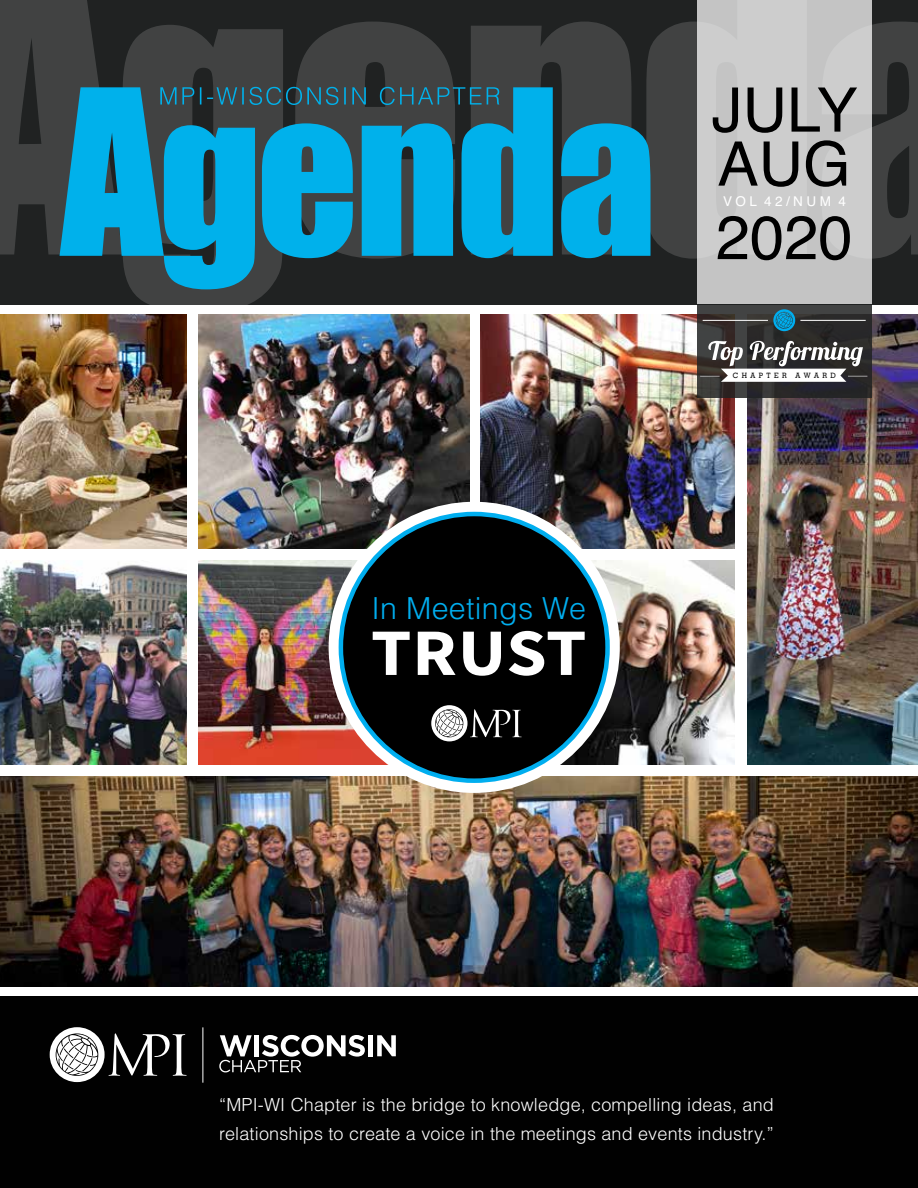
<style>
.page{position:relative;width:918px;height:1188px;background:#fff}
.page>*{position:absolute;margin:0;border:0;box-sizing:border-box;transform-origin:0 0}
.t1{font:700 66.3px "Source Sans Pro";letter-spacing:.005em;color:#fff;scale:1.1 1}
.t2{font:61.5px/54px "Helvetica";color:#000}
.t3{font:300 30.3px "Helvetica";letter-spacing:.01em;color:#00aeef}
.t4{font:300 18px/28.5px "Helvetica";letter-spacing:.01em;color:#fff}
.t5{font:13.5px "Helvetica";letter-spacing:.255em;color:#fff}
.t6{font:7.5px "Geo Normal";letter-spacing:.46em;color:#000}
</style>
<div class="page">
<img style="left:198px;top:561px;width:189px;height:203px">
<img style="left:747px;top:315px;width:171px;height:449px">
<img style="left:562px;top:561px;width:173px;height:203px">
<img style="left:480px;top:315px;width:255px;height:233px">
<img style="left:198px;top:315px;width:271px;height:233px">
<div style="left:0;top:997px;width:918px;height:191px;background:#010101"></div>
<hr style="left:203px;top:1027px;width:1px;height:56px;background:#fff">
<div style="left:368px;top:1035px;width:5px;height:21px;background:#fff"></div>
<svg style="left:377px;top:1035px;width:19px;height:21px"></svg>
<svg style="left:219px;top:1035px;width:146px;height:37px"></svg>
<svg style="left:50px;top:1027px;width:137px;height:55px"></svg>
<svg style="left:0;top:0;width:918px;height:305px;background:#323434"></svg>
<svg style="left:60px;top:87px;width:591px;height:202px;background:#147ea0"></svg>
<svg style="left:160px;top:87px;width:339px;height:18px;background:#2d535f"></svg>
<svg style="left:697px;top:304px;width:175px;height:94px;background:#323131"></svg>
<div style="left:697px;top:0;width:175px;height:304px;background:#cdcdcd"></div>
<svg style="left:773px;top:309px;width:22px;height:22px"></svg>
<hr style="left:703px;top:320px;width:65px;height:1px;background:#fff">
<hr style="left:800px;top:320px;width:66px;height:1px;background:#fff">
<svg style="left:700px;top:341px;width:167px;height:41px"></svg>
<img style="left:0;top:777px;width:918px;height:209px">
<img style="left:0;top:315px;width:186px;height:233px">
<svg style="left:329px;top:502px;width:291px;height:291px"></svg>
<div style="left:341px;top:514px;width:267px;height:267px;background:#000;border-radius:50%"></div>
<svg style="left:431px;top:705px;width:91px;height:36px"></svg>
<img style="left:0;top:561px;width:186px;height:203px">
<h2 class="t2" style="left:712px;top:85px;width:147px">JULY<br>AUG</h2>
<h2 class="t2" style="left:716px;top:212px;width:138px">2020</h2>
<p class="t5" style="left:723px;top:190px;width:125px">VOL 42/NUM 4</p>
<h3 class="t3" style="left:372px;top:590px;width:216px">In Meetings We</h3>
<h1 class="t1" style="left:371px;top:610px;width:197px">TRUST</h1>
<p class="t6" style="left:733px;top:371px;width:105px">CHAPTER AWARD</p>
<p class="t4" style="left:219px;top:1091px;width:556px">“MPI-WI Chapter is the bridge to knowledge, compelling ideas, and relationships to create a voice in the meetings and events industry.”</p>
</div>
